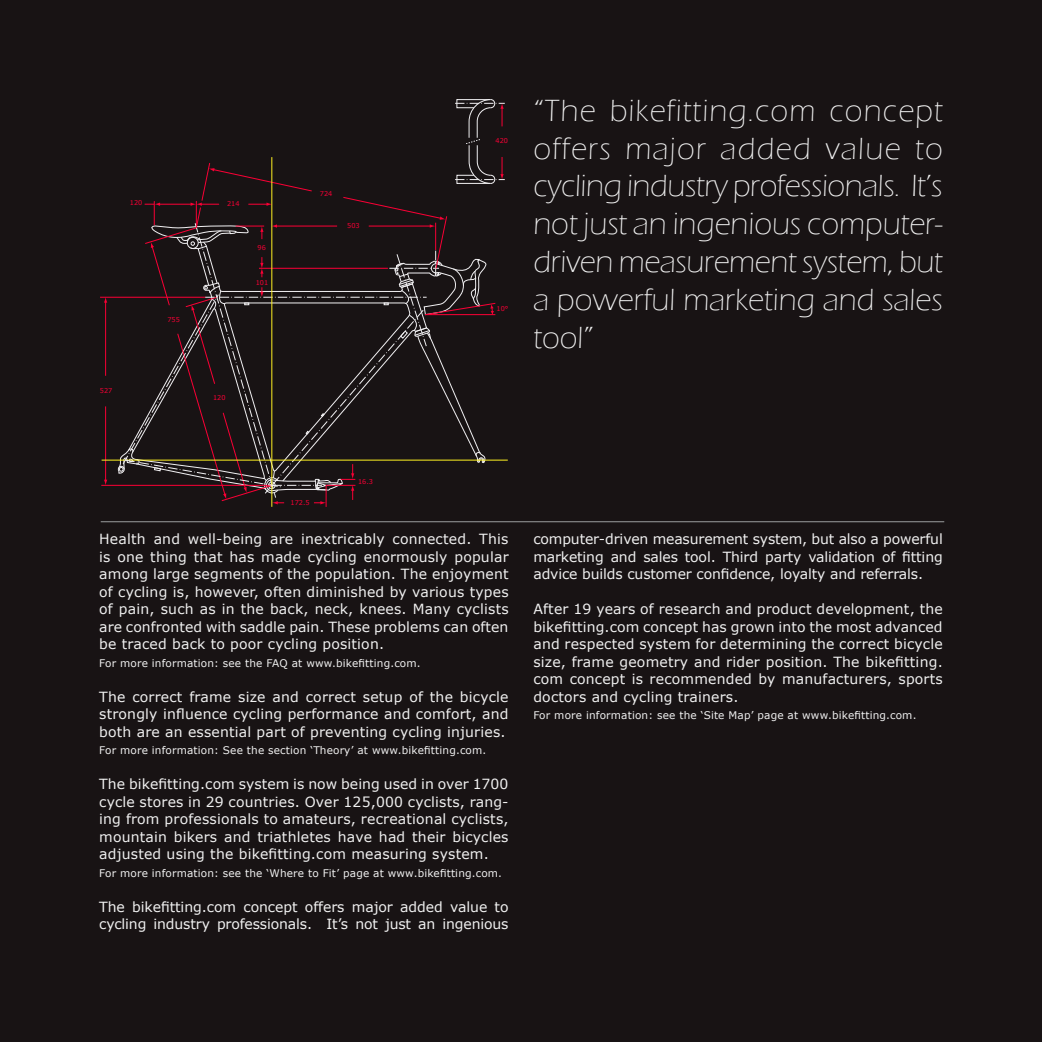
<style>
.page{position:relative;width:1042px;height:1042px;background:#181314}
.page>*{position:absolute;margin:0;border:0;box-sizing:border-box;transform-origin:0 0}
.t1{font:300 31.5px/37.8px "Eras ITC";color:#f0f0f0;text-align:justify}
.Body_text{font:14px/17.5px "Verdana";letter-spacing:.01em;color:#f0f0f0;text-align:justify}
.Body_text-2{font:14px/17.5px "Verdana";letter-spacing:-.01em;color:#f0f0f0}
.Body_text-3{font:10.5px "Verdana";letter-spacing:.015em;color:#f0f0f0}
.t2{font:6.65px "Verdana";color:#fb0035}
</style>
<div class="page">
<hr style="left:101px;top:521px;width:843px;height:1px;background:#9b9ea0">
<svg style="left:100px;top:99px;width:408px;height:408px"></svg>
<p class="t2" style="left:130px;top:199px;width:14px">120</p>
<p class="t2" style="left:100px;top:386px;width:14px">527</p>
<p class="t2" style="left:167px;top:315px;width:14px">755</p>
<p class="t2" style="left:227px;top:200px;width:14px">214</p>
<p class="t2" style="left:258px;top:244px;width:10px">96</p>
<p class="t2" style="left:256px;top:278px;width:14px">101</p>
<p class="t2" style="left:213px;top:393px;width:14px">120</p>
<p class="t2" style="left:320px;top:189px;width:14px">724</p>
<p class="t2" style="left:347px;top:222px;width:14px">503</p>
<p class="t2" style="left:495px;top:136px;width:14px">420</p>
<p class="t2" style="left:496px;top:304px;width:13px">10°</p>
<p class="t1" style="left:533px;top:92px;width:411px">“The bikefitting.com concept offers major added value to cycling industry professionals. It’s not just an ingenious computer&shy;driven measurement system, but a powerful marketing and sales tool”</p>
<p class="t2" style="left:291px;top:498px;width:21px">172.5</p>
<p class="t2" style="left:358px;top:477px;width:16px">16.3</p>
<p class="Body_text" style="left:99px;top:530px;width:411px">Health and well-being are inextricably connected. This is one thing that has made cycling enormously popular among large segments of the population. The enjoyment of cycling is, however, often diminished by various types of pain, such as in the back, neck, knees. Many cyclists are confronted with saddle pain. These problems can often be traced back to poor cycling position.</p>
<p class="Body_text-3" style="left:99px;top:656px;width:323px">For more information: see the FAQ at www.bikefitting.com.</p>
<p class="Body_text" style="left:99px;top:687px;width:411px">The correct frame size and correct setup of the bicycle strongly influence cycling performance and comfort, and both are an essential part of preventing cycling injuries.</p>
<p class="Body_text-3" style="left:99px;top:743px;width:389px">For more information: See the section ‘Theory’ at www.bikefitting.com.</p>
<p class="Body_text" style="left:99px;top:775px;width:411px">The bikefitting.com system is now being used in over 1700 cycle stores in 29 countries. Over 125,000 cyclists, rang&shy;ing from professionals to amateurs, recreational cyclists, mountain bikers and triathletes have had their bicycles adjusted using the bikefitting.com measuring system.</p>
<p class="Body_text-3" style="left:99px;top:866px;width:404px">For more information: see the ‘Where to Fit’ page at www.bikefitting.com.</p>
<p class="Body_text-2" style="left:99px;top:897px;width:411px">The bikefitting.com concept offers major added value to cycling industry professionals. It’s not just an ingenious</p>
<p class="Body_text" style="left:533px;top:530px;width:411px">computer-driven measurement system, but also a powerful marketing and sales tool. Third party validation of fitting advice builds customer confidence, loyalty and referrals.</p>
<p class="Body_text" style="left:533px;top:600px;width:411px">After 19 years of research and product development, the bikefitting.com concept has grown into the most advanced and respected system for determining the correct bicycle size, frame geometry and rider position. The bikefitting. com concept is recommended by manufacturers, sports doctors and cycling trainers.</p>
<p class="Body_text-3" style="left:533px;top:708px;width:385px">For more information: see the ‘Site Map’ page at www.bikefitting.com.</p>
</div>
